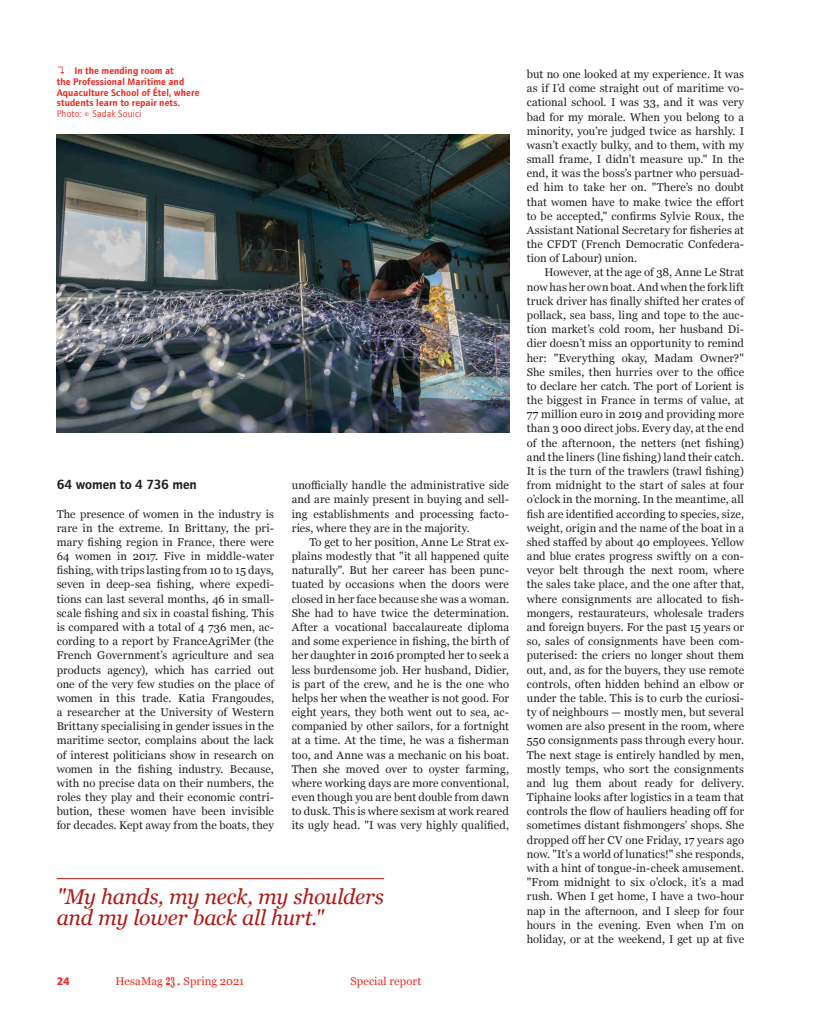
<style>
.page{position:relative;width:815px;height:1028px;background:#fff}
.page>*{position:absolute;margin:0;border:0;box-sizing:border-box;transform-origin:0 0}
.DEF___DS___Exergue{font:italic 21.25px/21.2px "Georgia";letter-spacing:-.01em;color:#b11915}
.DEF___Titre_2{font:13.75px "etui Foundry Journal Demi";color:#231f20}
.DEF___Body{font:11.25px/14.1px "Georgia";letter-spacing:.005em;color:#231f20;text-align:justify}
.DEF___Body_First{font:11.25px/14.1px "Georgia";letter-spacing:.005em;color:#231f20;text-align:justify}
.t1{font:11.25px "Georgia";letter-spacing:.01em;color:#ee2a23}
.t2{font:11.25px "etui Foundry Journal bold";color:#ee2a23}
.DEF___Légende_image{font:10px/10.6px "etui Foundry Journal Demi";letter-spacing:.01em;color:#ee2a23}
.DEF___Légende_image-2{font:10px "etui Foundry Journal book";letter-spacing:.01em;color:#ee2a23}
.s1{font-family:"Inter";font-weight:300}
.s2{font-weight:700;font-size:14.88px}
.s3{font-size:15px}
</style>
<div class="page">
<img style="left:57px;top:135px;width:452px;height:297px">
<hr style="left:57px;top:878px;width:327px;height:1px;background:#b11915">
<p class="DEF___Légende_image" style="left:57px;top:66px;width:144px"><span class="s1">↴</span> In the mending room at<br>the Professional Maritime and<br>Aquaculture School of Étel, where students learn to repair nets.</p>
<p class="DEF___Légende_image-2" style="left:57px;top:108px;width:86px">Photo: © Sadak Souici</p>
<p class="DEF___Titre_2" style="left:57px;top:477px;width:142px">64 women to 4 736 men</p>
<p class="DEF___Body_First" style="left:57px;top:506px;width:219px">The presence of women in the industry is rare in the extreme. In Brittany, the pri&shy;mary fishing region in France, there were 64 women in 2017. Five in middle-water fishing, with trips lasting from 10 to 15 days, seven in deep-sea fishing, where expedi&shy;tions can last several months, 46 in small&shy;scale fishing and six in coastal fishing. This is compared with a total of 4 736 men, ac&shy;cording to a report by FranceAgriMer (the French Government’s agriculture and sea products agency), which has carried out one of the very few studies on the place of women in this trade. Katia Frangoudes, a researcher at the University of Western Brittany specialising in gender issues in the maritime sector, complains about the lack of interest politicians show in research on women in the fishing industry. Because, with no precise data on their numbers, the roles they play and their economic contri&shy;bution, these women have been invisible for decades. Kept away from the boats, they</p>
<p class="DEF___Body_First" style="left:292px;top:478px;width:219px">unofficially handle the administrative side and are mainly present in buying and sell&shy;ing establishments and processing facto&shy;ries, where they are in the majority.</p>
<p class="DEF___Body" style="left:292px;top:534px;width:219px;text-indent:18px">To get to her position, Anne Le Strat ex&shy;plains modestly that "it all happened quite naturally". But her career has been punc&shy;tuated by occasions when the doors were closed in her face because she was a woman.<br>She had to have twice the determination.<br>After a vocational baccalaureate diploma and some experience in fishing, the birth of her daughter in 2016 prompted her to seek a less burdensome job. Her husband, Didier, is part of the crew, and he is the one who helps her when the weather is not good. For eight years, they both went out to sea, ac&shy;companied by other sailors, for a fortnight at a time. At the time, he was a fisherman too, and Anne was a mechanic on his boat.<br>Then she moved over to oyster farming, where working days are more conventional, even though you are bent double from dawn to dusk. This is where sexism at work reared its ugly head. "I was very highly qualified,</p>
<p class="DEF___DS___Exergue" style="left:57px;top:885px;width:329px">"My hands, my neck, my shoulders and my lower back all hurt."</p>
<p class="t2" style="left:57px;top:975px;width:15px">24</p>
<p class="t1" style="left:115px;top:973px;width:130px">HesaMag <span class="s2">23</span> <span class="s3">.</span> Spring 2021</p>
<p class="t1" style="left:350px;top:973px;width:72px">Special report</p>
<p class="DEF___Body" style="left:527px;top:67px;width:219px">but no one looked at my experience. It was as if I’d come straight out of maritime vo&shy;cational school. I was 33, and it was very bad for my morale. When you belong to a minority, you’re judged twice as harshly. I wasn’t exactly bulky, and to them, with my small frame, I didn’t measure up." In the end, it was the boss’s partner who persuad&shy;ed him to take her on. "There’s no doubt that women have to make twice the effort to be accepted," confirms Sylvie Roux, the Assistant National Secretary for fisheries at the CFDT (French Democratic Confedera&shy;tion of Labour) union.</p>
<p class="DEF___Body" style="left:527px;top:265px;width:219px;text-indent:18px">However, at the age of 38, Anne Le Strat now has her own boat. And when the fork lift truck driver has finally shifted her crates of pollack, sea bass, ling and tope to the auc&shy;tion market’s cold room, her husband Di&shy;dier doesn’t miss an opportunity to remind her: "Everything okay, Madam Owner?" She smiles, then hurries over to the office to declare her catch. The port of Lorient is the biggest in France in terms of value, at 77 million euro in 2019 and providing more than 3 000 direct jobs. Every day, at the end of the afternoon, the netters (net fishing) and the liners (line fishing) land their catch.<br>It is the turn of the trawlers (trawl fishing) from midnight to the start of sales at four o’clock in the morning. In the meantime, all fish are identified according to species, size, weight, origin and the name of the boat in a shed staffed by about 40 employees. Yellow and blue crates progress swiftly on a con&shy;veyor belt through the next room, where the sales take place, and the one after that, where consignments are allocated to fish&shy;mongers, restaurateurs, wholesale traders and foreign buyers. For the past 15 years or so, sales of consignments have been com&shy;puterised: the criers no longer shout them out, and, as for the buyers, they use remote controls, often hidden behind an elbow or under the table. This is to curb the curiosi&shy;ty of neighbours — mostly men, but several women are also present in the room, where 550 consignments pass through every hour.<br>The next stage is entirely handled by men, mostly temps, who sort the consignments and lug them about ready for delivery.<br>Tiphaine looks after logistics in a team that controls the flow of hauliers heading off for sometimes distant fishmongers’ shops. She dropped off her CV one Friday, 17 years ago now. "It’s a world of lunatics!" she responds, with a hint of tongue-in-cheek amusement. "From midnight to six o’clock, it’s a mad rush. When I get home, I have a two-hour nap in the afternoon, and I sleep for four hours in the evening. Even when I’m on holiday, or at the weekend, I get up at five</p>
</div>
